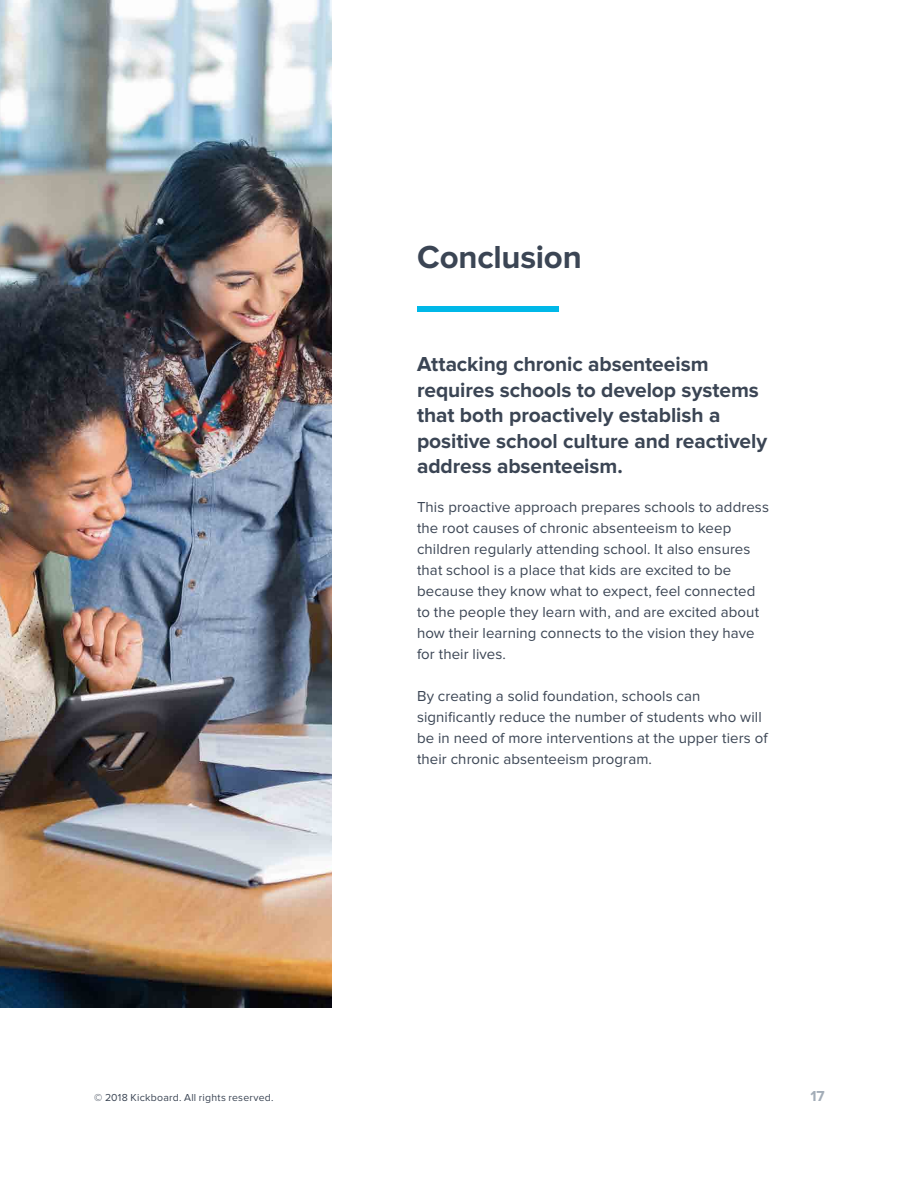
<style>
.page{position:relative;width:918px;height:1188px;background:#fff}
.page>*{position:absolute;margin:0;border:0;box-sizing:border-box;transform-origin:0 0}
.t1{font:700 33px "Proxima Nova";letter-spacing:-.005em;color:#3b4554}
.t2{font:700 21px/25.5px "Proxima Nova";letter-spacing:-.005em;color:#3b4554}
.t3{font:15px/21px "Proxima Nova";letter-spacing:.005em;color:#3b4554}
.t4{font:700 15px "Proxima Nova";color:#a3adb8}
.t5{font:10.5px "Proxima Nova";letter-spacing:.02em;color:#3b4554}
</style>
<div class="page">
<img style="left:0;top:0;width:331px;height:1008px">
<div style="left:417px;top:306px;width:142px;height:6px;background:#00b8e8"></div>
<h1 class="t1" style="left:417px;top:238px;width:166px">Conclusion</h1>
<h2 class="t2" style="left:417px;top:352px;width:352px">Attacking chronic absenteeism requires schools to develop systems that both proactively establish a positive school culture and reactively address absenteeism.</h2>
<p class="t3" style="left:417px;top:497px;width:354px">This proactive approach prepares schools to address the root causes of chronic absenteeism to keep children regularly attending school. It also ensures that school is a place that kids are excited to be because they know what to expect, feel connected to the people they learn with, and are excited about how their learning connects to the vision they have for their lives.</p>
<p class="t3" style="left:417px;top:686px;width:352px">By creating a solid foundation, schools can significantly reduce the number of students who will be in need of more interventions at the upper tiers of their chronic absenteeism program.</p>
<p class="t5" style="left:94px;top:1092px;width:181px">© 2018 Kickboard. All rights reserved.</p>
<p class="t4" style="left:810px;top:1088px;width:16px">17</p>
</div>
